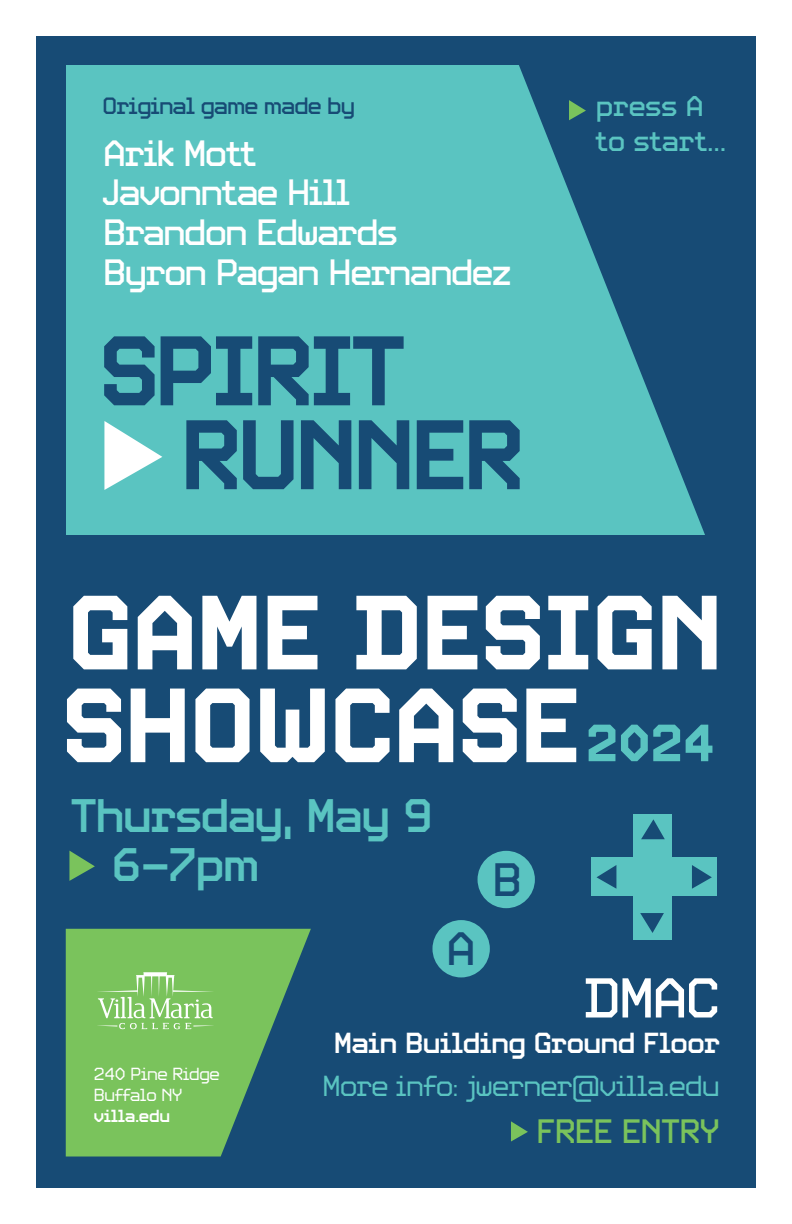
<style>
.page{position:relative;width:792px;height:1224px;background:#fff}
.page>*{position:absolute;margin:0;border:0;box-sizing:border-box;transform-origin:0 0}
.t1{font:700 105.2px/92.8px "Video";letter-spacing:-.02em;color:#fff}
.t2{font:600 98.5px/83.9px "Video";letter-spacing:-.045em;color:#174b75}
.t3{font:56px "Video";color:#fff}
.t4{font:500 47px/49px "Video";letter-spacing:-.025em;color:#5ac4c1}
.t5{font:46.8px "Video";color:#174b75}
.t6{font:36.6px/39.8px "Video";letter-spacing:-.035em;color:#fff}
.t7{font:33.8px "Video";letter-spacing:-.01em;color:#7ac35c}
.t8{font:300 29px "Video";letter-spacing:-.015em;color:#5ac4c1}
.t9{font:500 29px "Video";letter-spacing:-.015em;color:#fff}
.t10{font:28.6px/34.3px "Video";letter-spacing:.005em;color:#5ac4c1}
.t11{font:23.5px "Video";letter-spacing:-.03em;color:#174b75}
.t12{font:300 17.5px/21px "Video";letter-spacing:-.01em;color:#fff}
.t13{font:500 17.5px "Video";color:#fff}
.s1{font-size:52.2px;color:#5ac4c1}
</style>
<div class="page">
<div style="left:36px;top:36px;width:720px;height:1152px;background:#174b75"></div>
<svg style="left:66px;top:929px;width:245px;height:228px;fill:#7ac35c"></svg>
<svg style="left:97px;top:972px;width:117px;height:57px;background:#90cd77"></svg>
<div style="left:66px;top:65px;width:659px;height:470px;background:#5ac4c1"></div>
<div style="left:432px;top:920px;width:58px;height:57px;background:#5ac4c1;border-radius:50%"></div>
<div style="left:478px;top:851px;width:57px;height:57px;background:#5ac4c1;border-radius:50%"></div>
<svg style="left:519px;top:65px;width:206px;height:470px;fill:#174b75"></svg>
<div style="left:634px;top:814px;width:38px;height:125px;background:#5ac4c1"></div>
<div style="left:592px;top:858px;width:125px;height:38px;background:#5ac4c1"></div>
<svg style="left:641px;top:819px;width:24px;height:20px"></svg>
<svg style="left:640px;top:913px;width:24px;height:20px"></svg>
<svg style="left:597px;top:865px;width:19px;height:24px"></svg>
<svg style="left:692px;top:865px;width:20px;height:24px"></svg>
<svg style="left:69px;top:851px;width:26px;height:30px"></svg>
<svg style="left:104px;top:421px;width:58px;height:69px"></svg>
<svg style="left:511px;top:1121px;width:17px;height:21px"></svg>
<svg style="left:569px;top:100px;width:17px;height:20px"></svg>
<p class="t11" style="left:103px;top:91px;width:254px">Original game made by</p>
<p class="t6" style="left:103px;top:133px;width:410px">Arik Mott<br>Javonntae Hill<br>Brandon Edwards<br>Byron Pagan Hernandez</p>
<h2 class="t2" style="left:180px;top:328px;width:346px;text-indent:-80px">SPIRIT<br>RUNNER</h2>
<p class="t10" style="left:596px;top:89px;width:132px">press A to start...</p>
<h1 class="t1" style="left:63px;top:587px;width:662px">GAME DESIGN<br>SHOWCASE<span class="s1">2024</span></h1>
<p class="t4" style="left:112px;top:791px;width:322px;text-indent:-40px">Thursday, May 9<br>6–7pm</p>
<p class="t5" style="left:492px;top:850px;width:31px">B</p>
<p class="t12" style="left:94px;top:1063px;width:127px">240 Pine Ridge<br>Buffalo NY</p>
<p class="t13" style="left:94px;top:1104px;width:78px">villa.edu</p>
<p class="t5" style="left:447px;top:919px;width:31px">A</p>
<h3 class="t3" style="left:584px;top:962px;width:137px">DMAC</h3>
<p class="t9" style="left:334px;top:1025px;width:387px">Main Building Ground Floor</p>
<p class="t8" style="left:322px;top:1067px;width:399px">More info: jwerner@villa.edu</p>
<p class="t7" style="left:537px;top:1110px;width:185px">FREE ENTRY</p>
</div>
